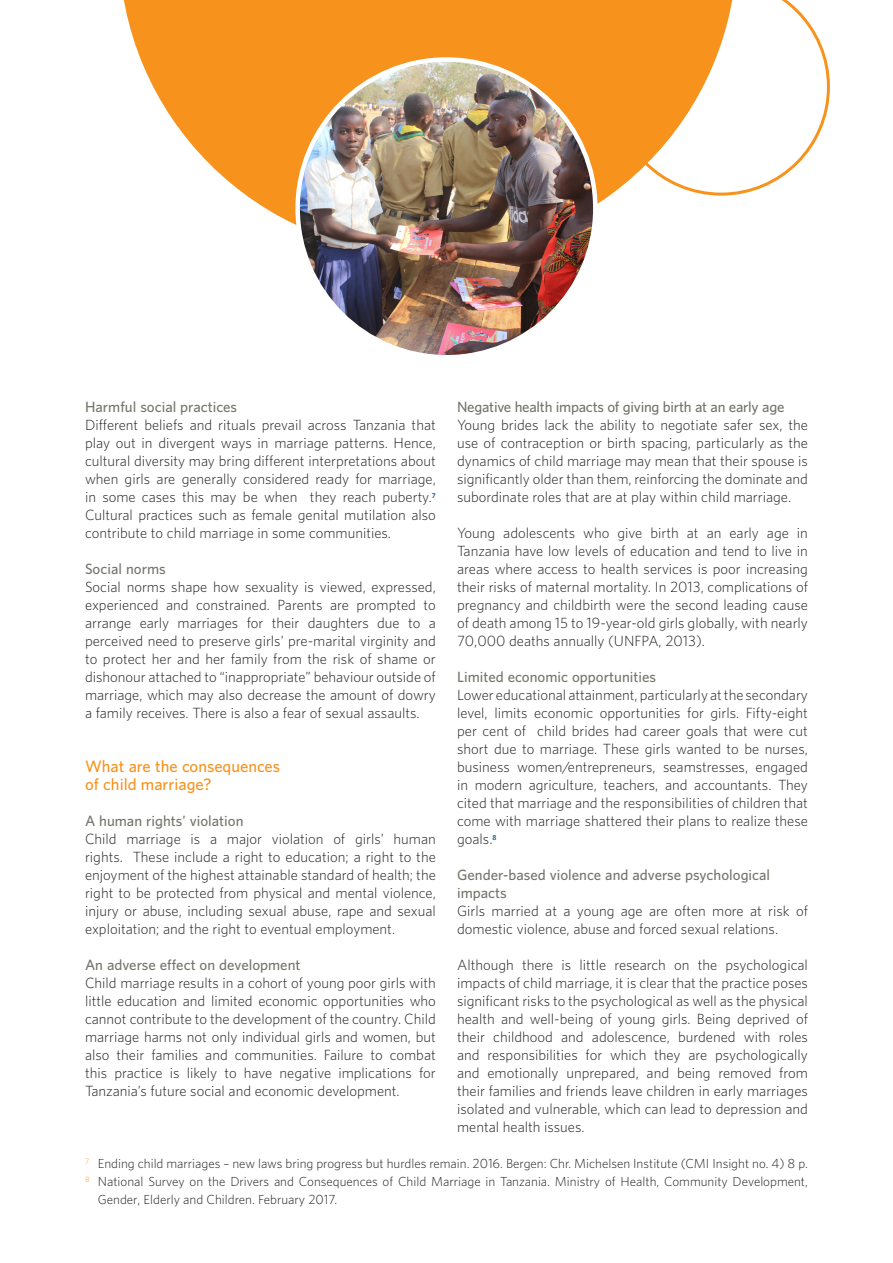
<style>
.page{position:relative;width:893px;height:1263px;background:#fff}
.page>*{position:absolute;margin:0;border:0;box-sizing:border-box;transform-origin:0 0}
.subtitles{font:600 15px/18px "UNFPA";color:#f7931d}
.body{font:300 13.5px/18px "UNFPA";color:#231f20;text-align:justify}
.subsub{font:600 13.5px/18px "UNFPA";color:#73766b}
.subsub-2{font:600 13.5px "UNFPA";letter-spacing:-.02em;color:#73766b}
.footnote{font:300 12px/18px "UNFPA";color:#231f20}
</style>
<div class="page">
<svg style="left:737px;top:0;width:93px;height:195px"></svg>
<svg style="left:123px;top:0;width:614px;height:225px"></svg>
<img style="left:298px;top:60px;width:297px;height:297px;border-radius:149px">
<p class="subsub" style="left:85px;top:398px;width:154px">Harmful social practices</p>
<p class="body" style="left:85px;top:416px;width:352px">Different beliefs and rituals prevail across Tanzania that play out in divergent ways in marriage patterns. Hence, cultural diversity may bring different interpretations about when girls are generally considered ready for marriage, in some cases this may be when they reach puberty.<sup>7<br></sup>Cultural practices such as female genital mutilation also contribute to child marriage in some communities.</p>
<p class="subsub" style="left:85px;top:560px;width:82px">Social norms</p>
<p class="body" style="left:85px;top:578px;width:352px">Social norms shape how sexuality is viewed, expressed, experienced and constrained. Parents are prompted to arrange early marriages for their daughters due to a perceived need to preserve girls’ pre-marital virginity and to protect her and her family from the risk of shame or dishonour attached to “inappropriate” behaviour outside of marriage, which may also decrease the amount of dowry a family receives. There is also a fear of sexual assaults.</p>
<p class="subtitles" style="left:85px;top:757px;width:197px">What are the consequences of child marriage?</p>
<p class="subsub" style="left:85px;top:812px;width:160px">A human rights’ violation</p>
<p class="body" style="left:85px;top:830px;width:352px">Child marriage is a major violation of girls’ human rights. These include a right to education; a right to the enjoyment of the highest attainable standard of health; the right to be protected from physical and mental violence, injury or abuse, including sexual abuse, rape and sexual exploitation; and the right to eventual employment.</p>
<p class="subsub" style="left:85px;top:956px;width:217px">An adverse effect on development</p>
<p class="body" style="left:85px;top:974px;width:352px">Child marriage results in a cohort of young poor girls with little education and limited economic opportunities who cannot contribute to the development of the country. Child marriage harms not only individual girls and women, but also their families and communities. Failure to combat this practice is likely to have negative implications for Tanzania’s future social and economic development.</p>
<p class="subsub-2" style="left:457px;top:398px;width:329px">Negative health impacts of giving birth at an early age</p>
<p class="body" style="left:457px;top:416px;width:352px">Young brides lack the ability to negotiate safer sex, the use of contraception or birth spacing, particularly as the dynamics of child marriage may mean that their spouse is significantly older than them, reinforcing the dominate and subordinate roles that are at play within child marriage.</p>
<p class="body" style="left:457px;top:524px;width:352px">Young adolescents who give birth at an early age in Tanzania have low levels of education and tend to live in areas where access to health services is poor increasing their risks of maternal mortality. In 2013, complications of pregnancy and childbirth were the second leading cause of death among 15 to 19-year-old girls globally, with nearly 70,000 deaths annually (UNFPA, 2013).</p>
<p class="subsub" style="left:457px;top:668px;width:200px">Limited economic opportunities</p>
<p class="body" style="left:457px;top:686px;width:352px">Lower educational attainment, particularly at the secondary level, limits economic opportunities for girls. Fifty-eight per cent of child brides had career goals that were cut short due to marriage. These girls wanted to be nurses, business women/entrepreneurs, seamstresses, engaged in modern agriculture, teachers, and accountants. They cited that marriage and the responsibilities of children that come with marriage shattered their plans to realize these goals.<sup>8</sup></p>
<p class="subsub" style="left:457px;top:866px;width:315px">Gender-based violence and adverse psychological impacts</p>
<p class="body" style="left:457px;top:902px;width:352px">Girls married at a young age are often more at risk of domestic violence, abuse and forced sexual relations.</p>
<p class="body" style="left:457px;top:956px;width:352px">Although there is little research on the psychological impacts of child marriage, it is clear that the practice poses significant risks to the psychological as well as the physical health and well-being of young girls. Being deprived of their childhood and adolescence, burdened with roles and responsibilities for which they are psychologically and emotionally unprepared, and being removed from their families and friends leave children in early marriages isolated and vulnerable, which can lead to depression and mental health issues.</p>
<p class="footnote" style="left:85px;top:1154px;width:724px"><sup>7</sup> Ending child marriages – new laws bring progress but hurdles remain. 2016. Bergen: Chr. Michelsen Institute (CMI Insight no. 4) 8 p.</p>
<p class="footnote" style="left:98px;top:1172px;width:712px;text-indent:-13px"><sup>8</sup> National Survey on the Drivers and Consequences of Child Marriage in Tanzania. Ministry of Health, Community Development,<br>Gender, Elderly and Children. February 2017.</p>
</div>
